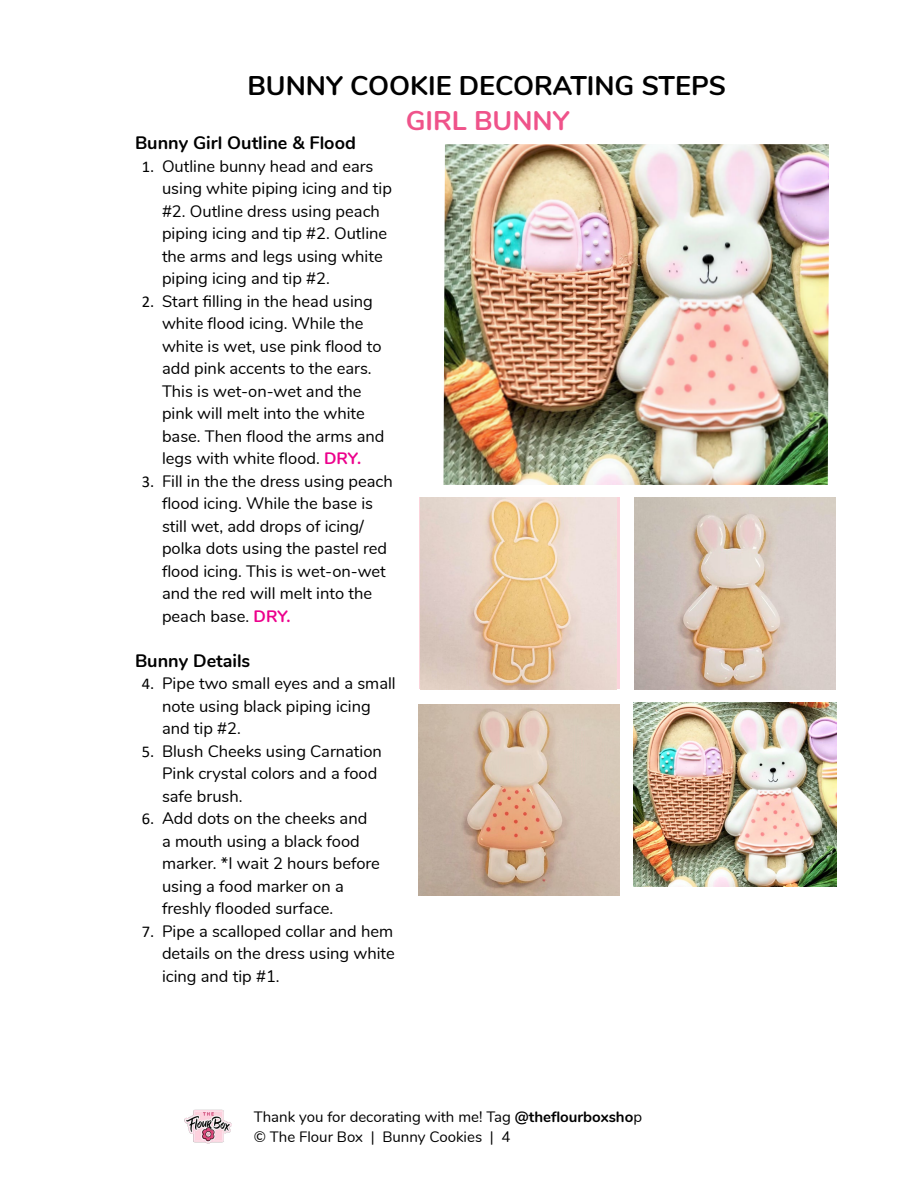
<style>
.page{position:relative;width:918px;height:1188px;background:#fff}
.page>*{position:absolute;margin:0;border:0;box-sizing:border-box;transform-origin:0 0}
.t1{font:700 27px "Nunito";color:#000}
.t2{font:700 27px "Nunito";color:#ef538a}
.List_Paragraph{font:700 18px "Nunito";color:#000}
.t3{font:16.5px/22.5px "Nunito";color:#000}
.t4{font:15px/19.5px "Nunito";color:#000}
.s1{font-family:"Calibri"}
.s2{font-weight:700;color:#ec008c}
.s3{font-weight:700}
</style>
<div class="page">
<img style="left:184px;top:1109px;width:47px;height:35px">
<img style="left:443px;top:144px;width:386px;height:341px">
<img style="left:419px;top:704px;width:200px;height:192px">
<div style="left:419px;top:498px;width:200px;height:191px;background:#fbd3db"></div>
<img style="left:420px;top:498px;width:196px;height:191px">
<img style="left:635px;top:498px;width:201px;height:191px">
<img style="left:634px;top:702px;width:203px;height:184px">
<p class="t1" style="left:248px;top:66px;width:480px">BUNNY COOKIE DECORATING STEPS</p>
<p class="t2" style="left:406px;top:100px;width:165px">GIRL BUNNY</p>
<p class="List_Paragraph" style="left:135px;top:130px;width:222px">Bunny Girl Outline &amp; Flood</p>
<p class="t3" style="left:162px;top:154px;width:231px;text-indent:-20px"><span class="s1">1.</span> Outline bunny head and ears using white piping icing and tip #2. Outline dress using peach piping icing and tip #2. Outline the arms and legs using white piping icing and tip #2.</p>
<p class="t3" style="left:162px;top:289px;width:224px;text-indent:-20px"><span class="s1">2.</span> Start filling in the head using white flood icing. While the white is wet, use pink flood to add pink accents to the ears.<br>This is wet-on-wet and the pink will melt into the white base. Then flood the arms and legs with white flood. <span class="s2">DRY.</span></p>
<p class="t3" style="left:162px;top:469px;width:232px;text-indent:-20px"><span class="s1">3.</span> Fill in the the dress using peach flood icing. While the base is still wet, add drops of icing/ polka dots using the pastel red flood icing. This is wet-on-wet and the red will melt into the peach base. <span class="s2">DRY.</span></p>
<p class="List_Paragraph" style="left:135px;top:647px;width:117px">Bunny Details</p>
<p class="t3" style="left:162px;top:672px;width:235px;text-indent:-20px"><span class="s1">4.</span> Pipe two small eyes and a small note using black piping icing and tip #2.</p>
<p class="t3" style="left:162px;top:739px;width:221px;text-indent:-20px"><span class="s1">5.</span> Blush Cheeks using Carnation<br>Pink crystal colors and a food safe brush.</p>
<p class="t3" style="left:162px;top:807px;width:220px;text-indent:-20px"><span class="s1">6.</span> Add dots on the cheeks and a mouth using a black food marker. *I wait 2 hours before using a food marker on a freshly flooded surface.</p>
<p class="t3" style="left:162px;top:919px;width:234px;text-align:justify;text-indent:-20px"><span class="s1">7.</span> Pipe a scalloped collar and hem details on the dress using white icing and tip #1.</p>
<p class="t4" style="left:254px;top:1106px;width:390px">Thank you for decorating with me! Tag <span class="s3">@theflourboxsho</span>p © The Flour Box | Bunny Cookies | 4</p>
</div>
